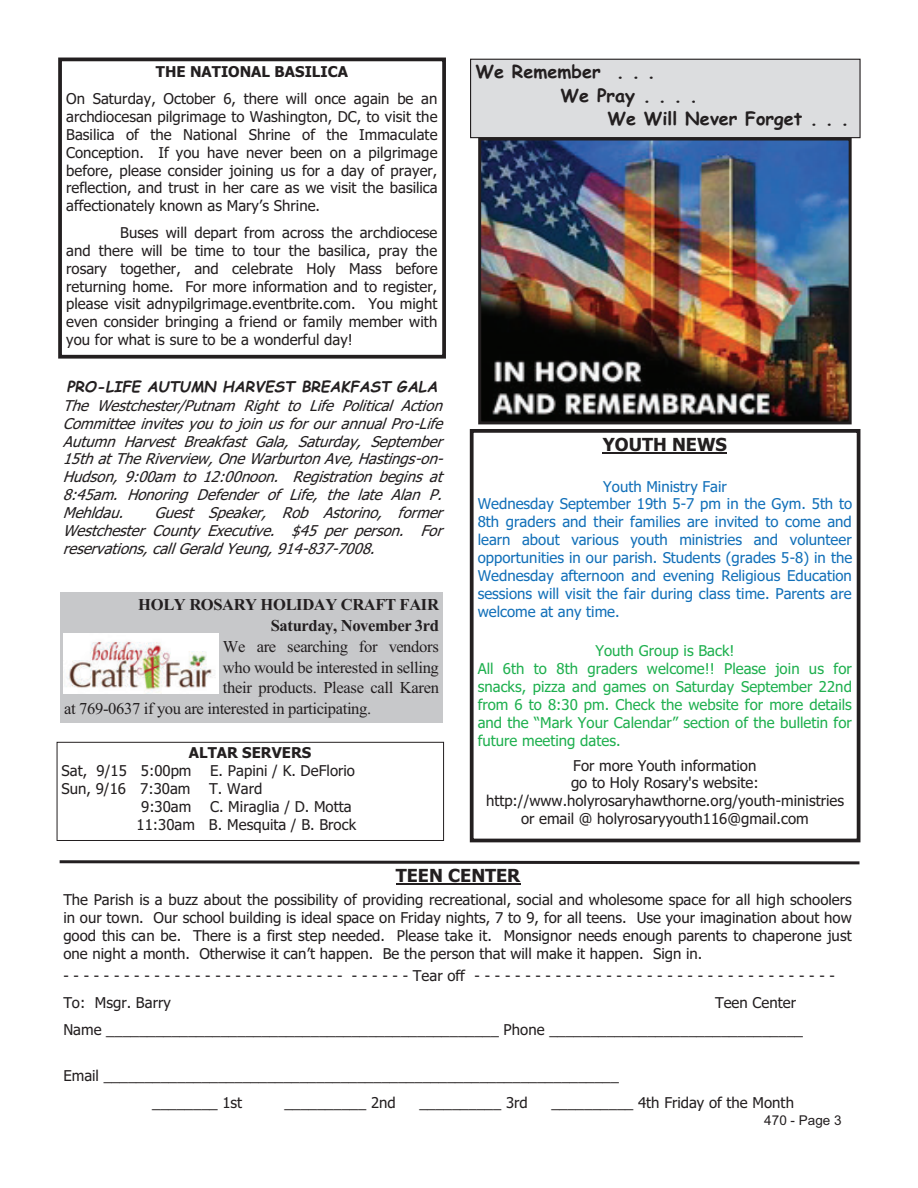
<style>
.page{position:relative;width:918px;height:1188px;background:#fff}
.page>*{position:absolute;margin:0;border:0;box-sizing:border-box;transform-origin:0 0}
.t1{font:700 18px "Comic Sans MS";color:#231f20}
.t2{font:700 18px "Tahoma";color:#231f20}
.t3{font:700 16.65px "Times New Roman";letter-spacing:-.025em;color:#231f20}
.t4{font:16.5px "Times New Roman";letter-spacing:-.02em;color:#231f20}
.t5{font:700 16.5px "Times New Roman";letter-spacing:-.025em;color:#231f20}
.t6{font:15px/17.9px "Tahoma";color:#231f20}
.t7{font:italic 15px/17.9px "Tahoma";color:#231f20;text-align:justify}
.t8{font:15px/17.9px "Tahoma";color:#1270b9}
.t9{font:15px/17.9px "Tahoma";color:#1fb04f}
.t10{font:italic 700 15px "Comic Sans MS";color:#231f20}
.t11{font:700 15px "Tahoma";color:#231f20}
.t12{font:13.5px "Arial";letter-spacing:.005em;color:#231f20}
</style>
<div class="page">
<div style="left:57px;top:742px;width:387px;height:99px;border:1px solid #231f20"></div>
<div style="left:470px;top:429px;width:390px;height:413px;border:4px solid #231f20"></div>
<hr style="left:603px;top:453px;width:124px;height:1px;background:#231f20">
<div style="left:58px;top:58px;width:388px;height:301px;border:4px solid #231f20"></div>
<hr style="left:396px;top:883px;width:124px;height:2px;background:#231f20">
<svg style="left:59px;top:860px;width:801px;height:5px"></svg>
<div style="left:60px;top:593px;width:383px;height:130px;background:#c7c8ca"></div>
<img style="left:63px;top:633px;width:156px;height:61px">
<div style="left:471px;top:59px;width:389px;height:79px;background:#dcdddf"></div>
<div style="left:470px;top:59px;width:391px;height:79px;border:1px solid #231f20"></div>
<img style="left:482px;top:142px;width:366px;height:278px">
<div style="left:478px;top:138px;width:374px;height:286px;border:3px solid #231f20"></div>
<p class="t11" style="left:156px;top:66px;width:194px">THE NATIONAL BASILICA</p>
<p class="t6" style="left:66px;top:91px;width:373px;text-align:justify">On Saturday, October 6, there will once again be an archdiocesan pilgrimage to Washington, DC, to visit the Basilica of the National Shrine of the Immaculate Conception. If you have never been on a pilgrimage before, please consider joining us for a day of prayer, reflection, and trust in her care as we visit the basilica affectionately known as Mary’s Shrine.</p>
<p class="t6" style="left:66px;top:225px;width:373px;text-align:justify;text-indent:54px">Buses will depart from across the archdiocese and there will be time to tour the basilica, pray the rosary together, and celebrate Holy Mass before returning home. For more information and to register, please visit adnypilgrimage.eventbrite.com. You might even consider bringing a friend or family member with you for what is sure to be a wonderful day!</p>
<p class="t10" style="left:67px;top:378px;width:372px">PRO-LIFE AUTUMN HARVEST BREAKFAST GALA</p>
<p class="t7" style="left:63px;top:398px;width:386px">The Westchester/Putnam Right to Life Political Action Committee invites you to join us for our annual Pro-Life Autumn Harvest Breakfast Gala, Saturday, September 15thatTheRiverview,OneWarburtonAve,Hastings-on-Hudson, 9:00am to 12:00noon. Registration begins at 8:45am. Honoring Defender of Life, the late Alan P.<br>Mehldau.</p>
<p class="t7" style="left:63px;top:505px;width:385px;text-indent:92px">Guest Speaker, Rob Astorino, former Westchester County Executive. $45 per person. For reservations,callGeraldYeung,914-837-7008.</p>
<p class="t5" style="left:138px;top:595px;width:302px">HOLY ROSARY HOLIDAY CRAFT FAIR</p>
<p class="t3" style="left:271px;top:615px;width:170px">Saturday, November 3rd</p>
<p class="t4" style="left:223px;top:640px;width:217px">We are searching for vendors</p>
<p class="t4" style="left:223px;top:661px;width:218px">who would be interested in selling</p>
<p class="t4" style="left:223px;top:682px;width:218px">their products. Please call Karen</p>
<p class="t4" style="left:64px;top:703px;width:308px">at 769-0637 if you are interested in participating.</p>
<p class="t11" style="left:189px;top:747px;width:124px">ALTAR SERVERS</p>
<p class="t6" style="left:62px;top:763px;width:131px">Sat, 9/15 5:00pm</p>
<p class="t6" style="left:210px;top:763px;width:146px">E. Papini / K. DeFlorio</p>
<p class="t6" style="left:62px;top:781px;width:130px">Sun, 9/16 7:30am</p>
<p class="t6" style="left:209px;top:781px;width:55px">T. Ward</p>
<p class="t6" style="left:141px;top:799px;width:52px">9:30am</p>
<p class="t6" style="left:136px;top:799px;width:221px;text-indent:74px">C. Miraglia / D. Motta<br>11:30am B. Mesquita / B. Brock</p>
<p class="t1" style="left:475px;top:64px;width:182px">We Remember . . .</p>
<p class="t1" style="left:560px;top:88px;width:139px">We Pray . . . .</p>
<p class="t1" style="left:607px;top:111px;width:243px">We Will Never Forget . . .</p>
<p class="t2" style="left:603px;top:438px;width:125px">YOUTH NEWS</p>
<p class="t8" style="left:478px;top:479px;width:376px;text-indent:125px">Youth Ministry Fair<br>Wednesday September 19th 5-7 pm in the Gym. 5th to 8th graders and their families are invited to come and learn about various youth ministries and volunteer opportunities in our parish. Students (grades 5-8) in the Wednesday afternoon and evening Religious Education sessions will visit the fair during class time. Parents are welcome at any time.</p>
<p class="t9" style="left:478px;top:643px;width:376px;text-indent:118px">Youth Group is Back!<br>All 6th to 8th graders welcome!! Please join us for snacks, pizza and games on Saturday September 22nd from 6 to 8:30 pm. Check the website for more details and the “Mark Your Calendar” section of the bulletin for future meeting dates.</p>
<p class="t6" style="left:486px;top:757px;width:360px;text-align:center">For more Youth information<br>go to Holy Rosary's website: http://www.holyrosaryhawthorne.org/youth-ministries or email @ holyrosaryyouth116@gmail.com</p>
<p class="t2" style="left:396px;top:868px;width:126px">TEEN CENTER</p>
<p class="t6" style="left:63px;top:892px;width:790px;text-align:justify">The Parish is a buzz about the possibility of providing recreational, social and wholesome space for all high schoolers in our town. Our school building is ideal space on Friday nights, 7 to 9, for all teens. Use your imagination about how good this can be. There is a first step needed. Please take it. Monsignor needs enough parents to chaperone just one night a month. Otherwise it can’t happen. Be the person that will make it happen. Sign in.</p>
<p class="t6" style="left:63px;top:964px;width:773px;line-height:26.8px">- - - - - - - - - - - - - - - - - - - - - - - - - - - - - - - - - - Tear off - - - - - - - - - - - - - - - - - - - - - - - - - - - - - - - - - - - -<br>To: Msgr. Barry</p>
<p class="t6" style="left:63px;top:990px;width:741px;line-height:26.8px;text-indent:652px">Teen Center<br>Name ________________________________________________ Phone _______________________________</p>
<p class="t6" style="left:152px;top:1064px;width:468px;line-height:26.8px;text-indent:-89px">Email _______________________________________________________________ ________ 1st</p>
<p class="t6" style="left:284px;top:1095px;width:113px">__________ 2nd</p>
<p class="t6" style="left:419px;top:1095px;width:110px">__________ 3rd</p>
<p class="t6" style="left:551px;top:1095px;width:244px">__________ 4th Friday of the Month</p>
<p class="t12" style="left:764px;top:1115px;width:79px">470 - Page 3</p>
</div>
